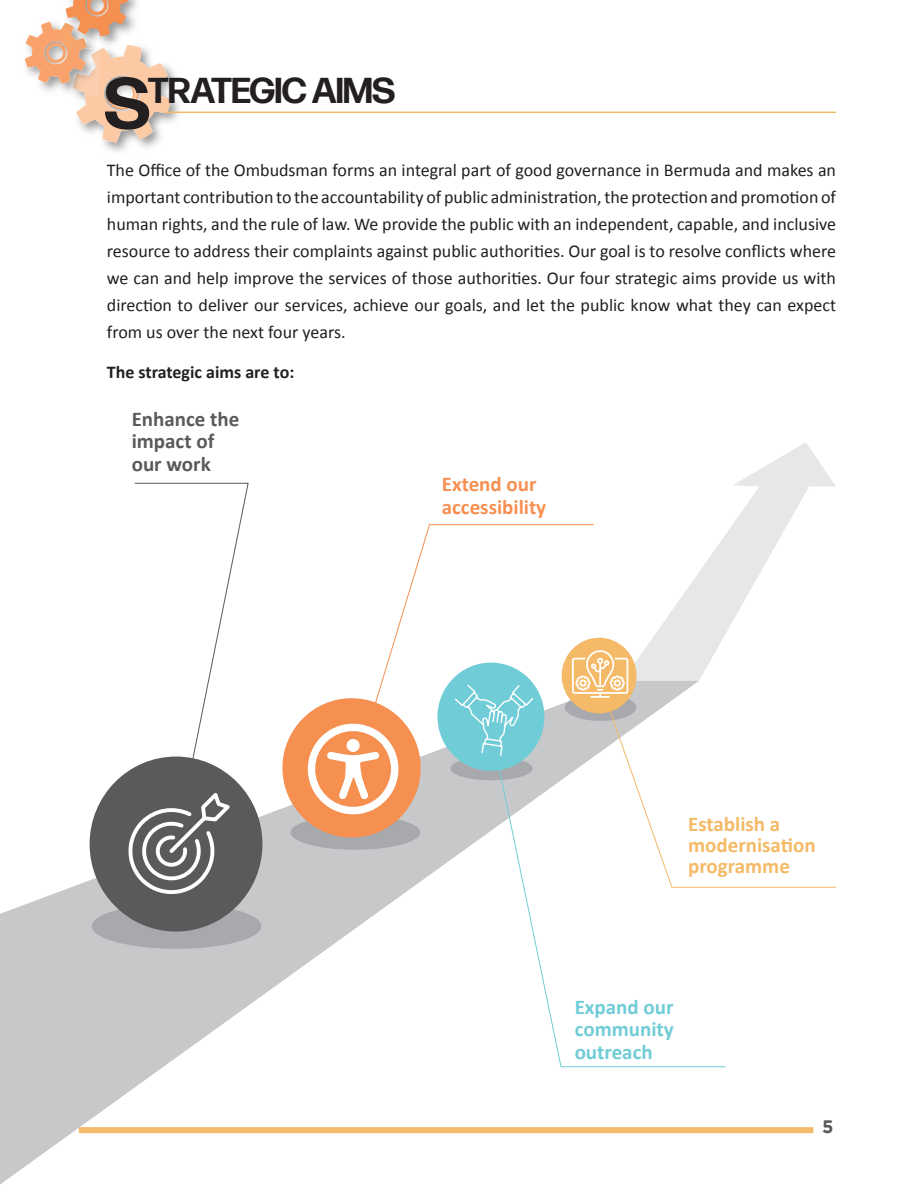
<style>
.page{position:relative;width:916px;height:1186px;background:#fff}
.page>*{position:absolute;margin:0;border:0;box-sizing:border-box;transform-origin:0 0}
.t1{font:700 72px "Forma DJR Banner";color:#231f20}
.t2{font:700 36px "Forma DJR Banner";color:#231f20}
.t3{font:700 21px/21px "Calibri";color:#f4ba67}
.t4{font:700 21px/22.5px "Calibri";color:#70ccd7;text-align:justify}
.t5{font:700 21px/22.5px "Calibri";color:#5a5a5a}
.t6{font:700 21px/22.5px "Calibri";color:#f69051}
.t7{font:18px/27px "Calibri";color:#231f20;text-align:justify}
.t8{font:700 18px "Calibri";color:#231f20}
.t9{font:700 18px "Gotham";color:#5a5a5a}
</style>
<div class="page">
<div style="left:79px;top:1127px;width:734px;height:6px;background:#f4ba67"></div>
<img style="left:103px;top:69px;width:80px;height:83px">
<svg style="left:25px;top:0;width:146px;height:143px"></svg>
<hr style="left:165px;top:112px;width:671px;height:1px;background:#f4ba67">
<svg style="left:622px;top:442px;width:214px;height:238px"></svg>
<svg style="left:0;top:698px;width:699px;height:486px"></svg>
<div style="left:92px;top:903px;width:169px;height:46px;background:#a8a9ad;border-radius:50%"></div>
<div style="left:290px;top:815px;width:130px;height:35px;background:#a8a9ad;border-radius:50%"></div>
<svg style="left:450px;top:756px;width:82px;height:24px"></svg>
<svg style="left:565px;top:694px;width:71px;height:27px"></svg>
<div style="left:90px;top:756px;width:172px;height:175px;background:#5a5a5a;border-radius:50%"></div>
<div style="left:282px;top:698px;width:139px;height:139px;background:#f69051;border-radius:50%"></div>
<div style="left:562px;top:638px;width:74px;height:75px;background:#f4ba67;border-radius:50%"></div>
<svg style="left:598px;top:680px;width:239px;height:208px"></svg>
<svg style="left:488px;top:716px;width:238px;height:351px"></svg>
<svg style="left:356px;top:524px;width:238px;height:240px"></svg>
<svg style="left:308px;top:724px;width:90px;height:90px"></svg>
<svg style="left:572px;top:650px;width:56px;height:48px"></svg>
<svg style="left:121px;top:482px;width:128px;height:419px"></svg>
<svg style="left:453px;top:683px;width:81px;height:82px;background:#7fd0d9"></svg>
<h1 class="t1" style="left:105px;top:58px;width:46px">S</h1>
<h2 class="t2" style="left:148px;top:68px;width:248px">TRATEGIC AIMS</h2>
<p class="t7" style="left:107px;top:156px;width:731px">The Office of the Ombudsman forms an integral part of good governance in Bermuda and makes an important contribution to the accountability of public administration, the protection and promotion of human rights, and the rule of law. We provide the public with an independent, capable, and inclusive resource to address their complaints against public authorities. Our goal is to resolve conflicts where we can and help improve the services of those authorities. Our four strategic aims provide us with direction to deliver our services, achieve our goals, and let the public know what they can expect from us over the next four years.</p>
<p class="t8" style="left:107px;top:361px;width:189px">The strategic aims are to:</p>
<p class="t5" style="left:132px;top:406px;width:109px">Enhance the impact of our work</p>
<p class="t6" style="left:442px;top:472px;width:106px">Extend our accessibility</p>
<p class="t3" style="left:688px;top:812px;width:129px">Establish a modernisation programme</p>
<p class="t4" style="left:574px;top:994px;width:101px">Expand our community outreach</p>
<p class="t9" style="left:822px;top:1116px;width:13px">5</p>
</div>
